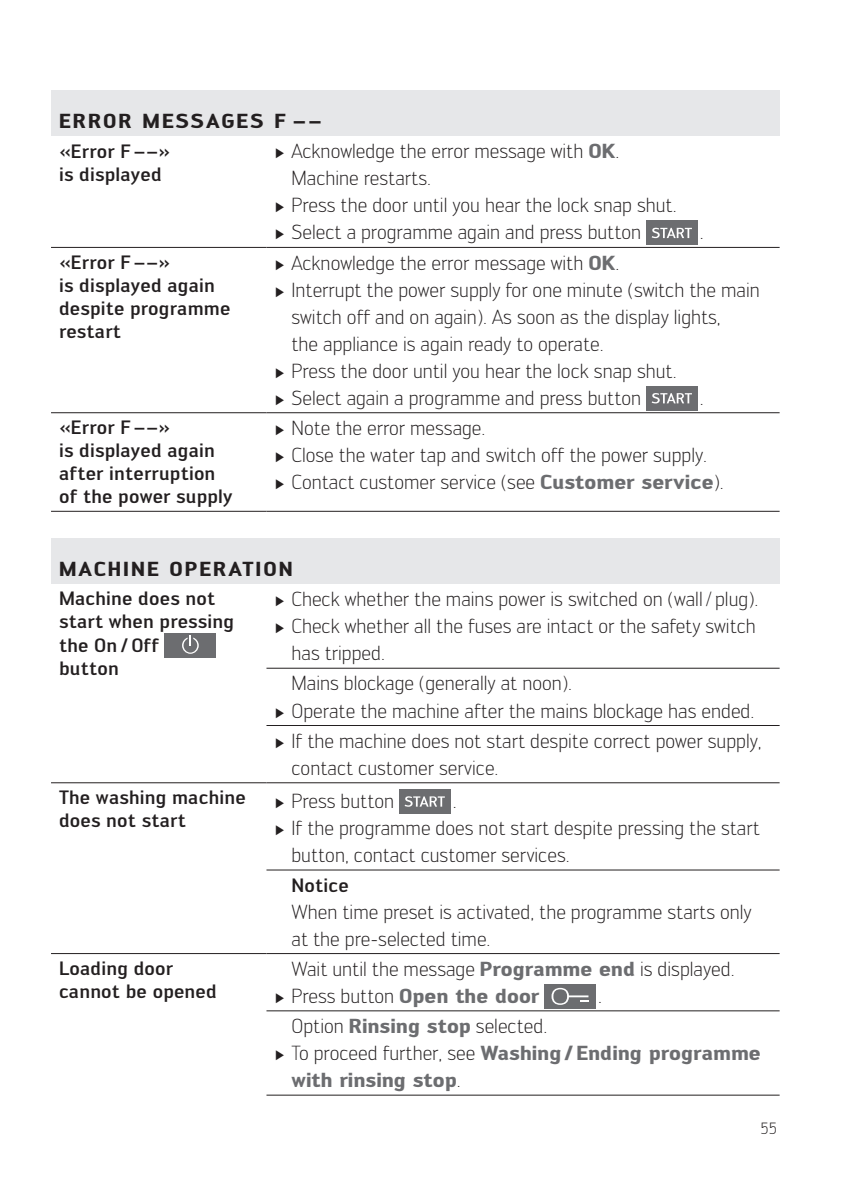
<style>
.page{position:relative;width:842px;height:1191px;background:#fff}
.page>*{position:absolute;margin:0;border:0;box-sizing:border-box;transform-origin:0 0}
.t1{font:300 20px/27px "Engel";color:#231f20}
.t2{font:700 20px "Engel";color:#6c6d70}
.t3{font:700 20px "Engel";letter-spacing:.1em;color:#231f20}
.t4{font:500 19px/23px "Engel";letter-spacing:.01em;color:#231f20}
.t5{font:300 16px "Engel";color:#231f20}
.s1{font-family:"Century";font-weight:400;font-size:14px}
.s2{font-weight:700;color:#6c6d70}
.s3{font-family:"Century";font-weight:400;font-size:14px;color:#231f20}
.s4{font-weight:300;color:#231f20}
</style>
<div class="page">
<div style="left:51px;top:91px;width:729px;height:45px;background:#e6e7e9"></div>
<hr style="left:51px;top:247px;width:215px;height:1px;background:#231f20">
<hr style="left:266px;top:247px;width:514px;height:1px;background:#231f20">
<hr style="left:51px;top:412px;width:215px;height:1px;background:#231f20">
<hr style="left:266px;top:412px;width:514px;height:1px;background:#231f20">
<hr style="left:51px;top:511px;width:215px;height:1px;background:#231f20">
<hr style="left:266px;top:511px;width:514px;height:1px;background:#231f20">
<div style="left:646px;top:220px;width:51px;height:25px;background:#6c6d70"></div>
<svg style="left:652px;top:228px;width:40px;height:10px"></svg>
<div style="left:646px;top:386px;width:51px;height:25px;background:#6c6d70"></div>
<svg style="left:652px;top:393px;width:40px;height:10px"></svg>
<div style="left:51px;top:538px;width:729px;height:46px;background:#e6e7e9"></div>
<hr style="left:266px;top:668px;width:514px;height:1px;background:#231f20">
<hr style="left:266px;top:725px;width:514px;height:1px;background:#231f20">
<hr style="left:51px;top:782px;width:215px;height:1px;background:#231f20">
<hr style="left:266px;top:782px;width:514px;height:1px;background:#231f20">
<hr style="left:266px;top:869px;width:514px;height:1px;background:#231f20">
<hr style="left:51px;top:953px;width:215px;height:1px;background:#231f20">
<hr style="left:266px;top:953px;width:514px;height:1px;background:#231f20">
<hr style="left:266px;top:1010px;width:514px;height:1px;background:#231f20">
<hr style="left:266px;top:1094px;width:514px;height:1px;background:#231f20">
<div style="left:165px;top:632px;width:51px;height:25px;background:#6c6d70"></div>
<svg style="left:182px;top:635px;width:17px;height:19px"></svg>
<div style="left:399px;top:789px;width:51px;height:25px;background:#6c6d70"></div>
<svg style="left:405px;top:796px;width:40px;height:10px"></svg>
<div style="left:544px;top:984px;width:51px;height:24px;background:#6c6d70"></div>
<svg style="left:551px;top:987px;width:37px;height:18px"></svg>
<p class="t3" style="left:59px;top:109px;width:265px">ERROR MESSAGES F ––</p>
<p class="t4" style="left:59px;top:139px;width:113px">«Error F––» is displayed</p>
<p class="t1" style="left:274px;top:138px;width:346px"><span class="s1">►</span> Acknowledge the error message with <span class="s2">OK</span>.</p>
<p class="t1" style="left:291px;top:165px;width:141px">Machine restarts.</p>
<p class="t1" style="left:274px;top:192px;width:404px"><span class="s1">►</span> Press the door until you hear the lock snap shut.</p>
<p class="t1" style="left:274px;top:219px;width:368px"><span class="s1">►</span> Select a programme again and press button</p>
<p class="t1" style="left:700px;top:219px;width:5px">.</p>
<p class="t4" style="left:59px;top:251px;width:173px">«Error F––»<br>is displayed again despite programme restart</p>
<p class="t1" style="left:274px;top:249px;width:346px"><span class="s1">►</span> Acknowledge the error message with <span class="s2">OK</span>.</p>
<p class="t1" style="left:274px;top:276px;width:487px"><span class="s1">►</span> Interrupt the power supply for one minute (switch the main</p>
<p class="t1" style="left:291px;top:303px;width:431px">switch off and on again). As soon as the display lights,</p>
<p class="t1" style="left:291px;top:330px;width:314px">the appliance is again ready to operate.</p>
<p class="t1" style="left:274px;top:357px;width:404px"><span class="s1">►</span> Press the door until you hear the lock snap shut.</p>
<p class="t1" style="left:274px;top:384px;width:368px"><span class="s1">►</span> Select again a programme and press button</p>
<p class="t1" style="left:700px;top:384px;width:5px">.</p>
<p class="t4" style="left:59px;top:416px;width:175px">«Error F––»<br>is displayed again after interruption of the power supply</p>
<p class="t1" style="left:274px;top:414px;width:451px"><span class="s1">►</span> Note the error message.<br><span class="s1">►</span> Close the water tap and switch off the power supply.<br><span class="s1">►</span> Contact customer service (see <span class="s2">Customer service</span>).</p>
<p class="t3" style="left:59px;top:557px;width:235px">MACHINE OPERATION</p>
<p class="t4" style="left:59px;top:587px;width:177px">Machine does not start when pressing the On / Off<br>button</p>
<p class="t1" style="left:274px;top:585px;width:485px"><span class="s1">►</span> Check whether the mains power is switched on (wall / plug).</p>
<p class="t1" style="left:274px;top:612px;width:483px"><span class="s1">►</span> Check whether all the fuses are intact or the safety switch</p>
<p class="t1" style="left:291px;top:639px;width:95px">has tripped.</p>
<p class="t1" style="left:274px;top:670px;width:481px;text-indent:17px">Mains blockage (generally at noon).<br><span class="s1">►</span> Operate the machine after the mains blockage has ended.</p>
<p class="t1" style="left:291px;top:727px;width:472px;text-indent:-17px"><span class="s1">►</span> If the machine does not start despite correct power supply, contact customer service.</p>
<p class="t4" style="left:59px;top:786px;width:188px">The washing machine does not start</p>
<p class="t1" style="left:274px;top:787px;width:121px"><span class="s1">►</span> Press button</p>
<p class="t1" style="left:453px;top:787px;width:5px">.</p>
<p class="t1" style="left:274px;top:814px;width:487px"><span class="s1">►</span> If the programme does not start despite pressing the start</p>
<p class="t1" style="left:291px;top:841px;width:280px">button, contact customer services.</p>
<p class="t4" style="left:291px;top:873px;width:59px">Notice</p>
<p class="t1" style="left:291px;top:898px;width:462px">When time preset is activated, the programme starts only at the pre-selected time.</p>
<p class="t4" style="left:59px;top:956px;width:159px">Loading door cannot be opened</p>
<p class="t1" style="left:274px;top:955px;width:462px;text-indent:17px">Wait until the message <span class="s2">Programme end</span> is displayed. <span class="s1">►</span> Press button <span class="s2">Open the door</span></p>
<p class="t1" style="left:598px;top:982px;width:5px">.</p>
<p class="t1" style="left:291px;top:1012px;width:257px">Option <span class="s2">Rinsing stop</span> selected.</p>
<p class="t2" style="left:274px;top:1041px;width:488px"><span class="s3">►</span> <span class="s4">To proceed further, see</span> Washing / Ending programme</p>
<p class="t2" style="left:291px;top:1068px;width:171px">with rinsing stop<span class="s4">.</span></p>
<p class="t5" style="left:761px;top:1119px;width:18px">55</p>
</div>
